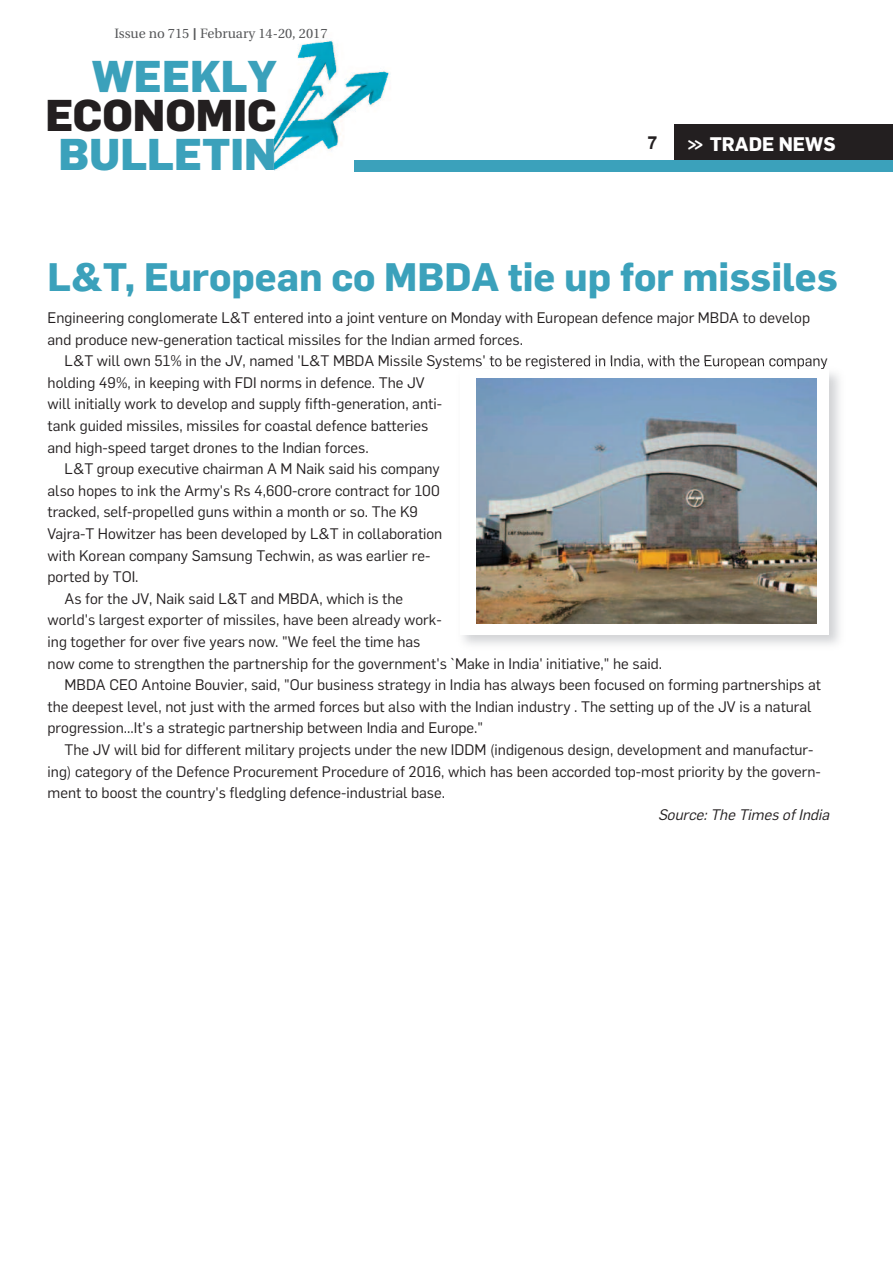
<style>
.page{position:relative;width:893px;height:1263px;background:#fff}
.page>*{position:absolute;margin:0;border:0;box-sizing:border-box;transform-origin:0 0}
.t1{font:800 43.65px "Flama";color:#3ba1bb}
.t2{font:800 43.65px "Flama";color:#231f20}
.t3{font:700 39px "Flama";color:#3ba1bb}
.t4{font:700 19.35px "Flama";color:#fff;scale:.8 1}
.t5{font:700 18px "Arial";color:#231f20}
.t6{font:15px/21.6px "Flama";color:#231f20}
.t7{font:italic 15px "Flama";color:#231f20}
.t8{font:13.5px "Utopia";color:#57585a}
.s1{font-family:"Arial";font-size:16.5px}
</style>
<div class="page">
<div style="left:674px;top:125px;width:219px;height:41px;background:#231f20"></div>
<img style="left:274px;top:40px;width:116px;height:130px">
<div style="left:354px;top:160px;width:539px;height:11px;background:#3ba1bb"></div>
<img style="left:454px;top:363px;width:386px;height:282px">
<div style="left:460px;top:370px;width:369px;height:265px;background:#fff"></div>
<img style="left:476px;top:378px;width:341px;height:246px">
<p class="t8" style="left:114px;top:28px;width:215px">Issue no 715 <span class="s1">I</span> February 14-20, 2017</p>
<h1 class="t1" style="left:92px;top:61px;width:186px">WEEKLY</h1>
<h1 class="t2" style="left:46px;top:100px;width:233px">ECONOMIC</h1>
<h1 class="t1" style="left:59px;top:139px;width:220px">BULLETIN</h1>
<p class="t4" style="left:687px;top:137px;width:187px">&gt;&gt; TRADE NEWS</p>
<p class="t5" style="left:648px;top:133px;width:12px">7</p>
<h2 class="t3" style="left:48px;top:264px;width:792px">L&amp;T, European co MBDA tie up for missiles</h2>
<p class="t6" style="left:48px;top:308px;width:764px">Engineering conglomerate L&amp;T entered into a joint venture on Monday with European defence major MBDA to develop and produce new-generation tactical missiles for the Indian armed forces.</p>
<p class="t6" style="left:65px;top:351px;width:765px">L&amp;T will own 51% in the JV, named 'L&amp;T MBDA Missile Systems' to be registered in India, with the European company</p>
<p class="t6" style="left:48px;top:373px;width:378px">holding 49%, in keeping with FDI norms in defence. The JV</p>
<p class="t6" style="left:48px;top:394px;width:396px">will initially work to develop and supply fifth-generation, anti-</p>
<p class="t6" style="left:48px;top:416px;width:382px">tank guided missiles, missiles for coastal defence batteries</p>
<p class="t6" style="left:48px;top:438px;width:323px">and high-speed target drones to the Indian forces.</p>
<p class="t6" style="left:65px;top:459px;width:377px">L&amp;T group executive chairman A M Naik said his company</p>
<p class="t6" style="left:48px;top:481px;width:394px">also hopes to ink the Army's Rs 4,600-crore contract for 100</p>
<p class="t6" style="left:48px;top:502px;width:372px">tracked, self-propelled guns within a month or so. The K9</p>
<p class="t6" style="left:48px;top:524px;width:396px">Vajra-T Howitzer has been developed by L&amp;T in collaboration</p>
<p class="t6" style="left:48px;top:546px;width:384px">with Korean company Samsung Techwin, as was earlier re-</p>
<p class="t6" style="left:48px;top:567px;width:93px">ported by TOI.</p>
<p class="t6" style="left:65px;top:589px;width:340px">As for the JV, Naik said L&amp;T and MBDA, which is the</p>
<p class="t6" style="left:48px;top:610px;width:396px">world's largest exporter of missiles, have been already work-</p>
<p class="t6" style="left:48px;top:632px;width:374px">ing together for over five years now. "We feel the time has</p>
<p class="t6" style="left:48px;top:654px;width:616px">now come to strengthen the partnership for the government's `Make in India' initiative," he said.</p>
<p class="t6" style="left:65px;top:675px;width:758px">MBDA CEO Antoine Bouvier, said, "Our business strategy in India has always been focused on forming partnerships at</p>
<p class="t6" style="left:48px;top:697px;width:765px">the deepest level, not just with the armed forces but also with the Indian industry . The setting up of the JV is a natural</p>
<p class="t6" style="left:48px;top:718px;width:437px">progression...It's a strategic partnership between India and Europe."</p>
<p class="t6" style="left:65px;top:740px;width:750px">The JV will bid for different military projects under the new IDDM (indigenous design, development and manufactur-</p>
<p class="t6" style="left:48px;top:762px;width:775px">ing) category of the Defence Procurement Procedure of 2016, which has been accorded top-most priority by the govern-</p>
<p class="t6" style="left:48px;top:783px;width:399px">ment to boost the country's fledgling defence-industrial base.</p>
<p class="t7" style="left:658px;top:809px;width:175px">Source: The Times of India</p>
</div>
